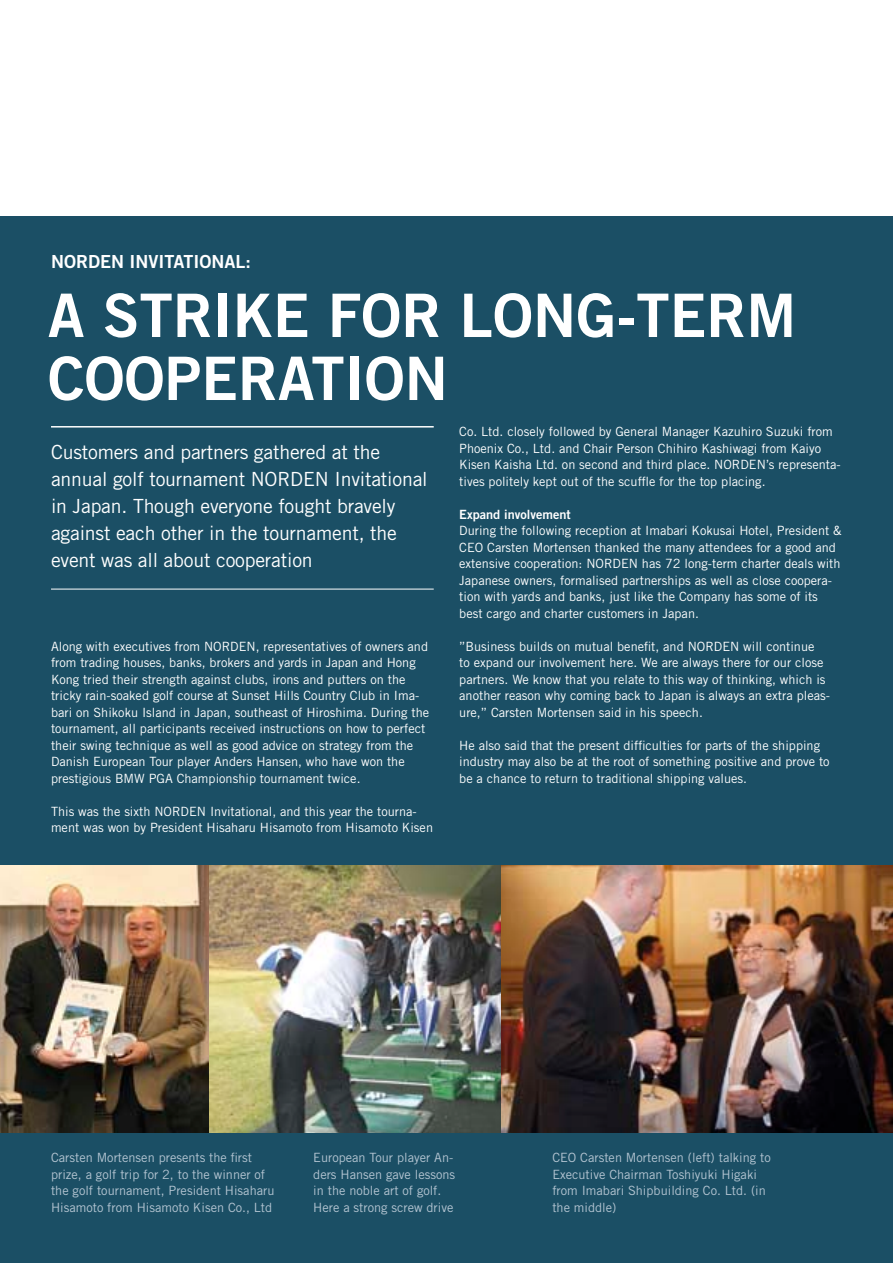
<style>
.page{position:relative;width:893px;height:1263px;background:#fff}
.page>*{position:absolute;margin:0;border:0;box-sizing:border-box;transform-origin:0 0}
.t1{font:60px "Trade Gothic LT Std Bd 2";color:#fff}
.t2{font:19.5px/27px "Trade Gothic LT Std";letter-spacing:-.01em;color:#fff}
.t3{font:18px "Trade Gothic LT Std Bd 2";color:#fff}
.t4{font:12.75px/16.5px "Trade Gothic LT Std";color:#fff}
.t5{font:12.75px/16.5px "Trade Gothic LT Std";color:#b4c5d2}
.t6{font:12.75px "Trade Gothic LT Std Bd 2";color:#fff}
</style>
<div class="page">
<div style="left:0;top:189px;width:893px;height:1074px;background:#1b4f65"></div>
<img style="left:0;top:865px;width:209px;height:268px">
<img style="left:209px;top:865px;width:292px;height:268px">
<img style="left:501px;top:865px;width:392px;height:268px">
<hr style="left:51px;top:426px;width:383px;height:1px;background:#fff">
<hr style="left:51px;top:589px;width:383px;height:1px;background:#fff">
<div style="left:0;top:0;width:893px;height:216px;background:#fff"></div>
<h3 class="t3" style="left:51px;top:250px;width:118px">NORDEN INVITATIONAL</h3>
<h3 class="t3" style="left:246px;top:250px;width:7px">:</h3>
<h1 class="t1" style="left:48px;top:278px;width:90px">A STRIKE</h1>
<h1 class="t1" style="left:328px;top:278px;width:37px">FOR</h1>
<h1 class="t1" style="left:459px;top:278px;width:39px">LONG</h1>
<h1 class="t1" style="left:616px;top:278px;width:60px">-TERM</h1>
<h1 class="t1" style="left:48px;top:341px;width:37px">COOPERATION</h1>
<h2 class="t2" style="left:51px;top:439px;width:378px">Customers and partners gathered at the annual golf tournament NOR DEN I nvitational in Japan. Though everyone fought bravely against each other in the tournament, the event was all about cooperation</h2>
<p class="t4" style="left:51px;top:638px;width:380px">Along with executives from N OR DEN , representatives of owners and from trading houses, banks, brokers and yards in Japan and Hong Kong tried their strength against clubs, irons and putters on the tricky rain-soaked golf course at Sunset Hills Country Club in I ma&shy;bari on Shikoku Island in Japan, southeast of Hiroshima. During the tournament, all participants received instructions on how to perfect their swing technique as well as good advice on strategy from the Danish European Tour player Anders Hansen, who have won the prestigious BMW PGA Championship tournament twice.</p>
<p class="t4" style="left:51px;top:803px;width:384px">This was the sixth N OR DEN I nvitational, and this year the tourna&shy;ment was won by President Hisaharu Hisamoto from Hisamoto Kisen</p>
<p class="t4" style="left:459px;top:423px;width:383px">Co. Ltd. closely followed by General Manager Kazuhiro Suzuki from Phoenix Co., Ltd. and Chair Person Chihiro Kashiwagi from Kaiyo Kisen Kaisha Ltd. on second and third place. N OR DEN ’s representa&shy;tives politely kept out of the scuffle for the top placing.</p>
<p class="t6" style="left:459px;top:506px;width:113px">EXPAND INVOLVEMENT</p>
<p class="t4" style="left:459px;top:522px;width:384px">During the following reception at I mabari Kokusai Hotel, President &amp; CEO Carsten Mortensen thanked the many attendees for a good and extensive cooperation: N OR DEN has 72 long-term charter deals with Japanese owners, formalised partnerships as well as close coopera&shy;tion with yards and banks, just like the Company has some of its best cargo and charter customers in Japan.</p>
<p class="t4" style="left:459px;top:638px;width:372px">”Business builds on mutual benefit, and NOR DEN will continue<br>to expand our involvement here. We are always there for our close partners. We know that you relate to this way of thinking, which is another reason why coming back to Japan is always an extra pleas&shy;ure,” Carsten Mortensen said in his speech.</p>
<p class="t4" style="left:459px;top:737px;width:372px">He also said that the present difficulties for parts of the shipping industry may also be at the root of something positive and prove to be a chance to return to traditional shipping values.</p>
<p class="t5" style="left:51px;top:1149px;width:225px">Carsten Mortensen presents the first prize, a golf trip for 2, to the winner of the golf tournament, President Hisaharu Hisamoto from Hisamoto Kisen Co., Ltd</p>
<p class="t5" style="left:313px;top:1149px;width:143px">European Tour player An&shy;ders Hansen gave lessons in the noble art of golf.<br>Here a strong screw drive</p>
<p class="t5" style="left:552px;top:1149px;width:220px">CEO Carsten Mortensen (left) talking to<br>Executive Chairman Toshiyuki Higaki from I mabari Shipbuilding Co. Ltd. (in the middle)</p>
</div>
